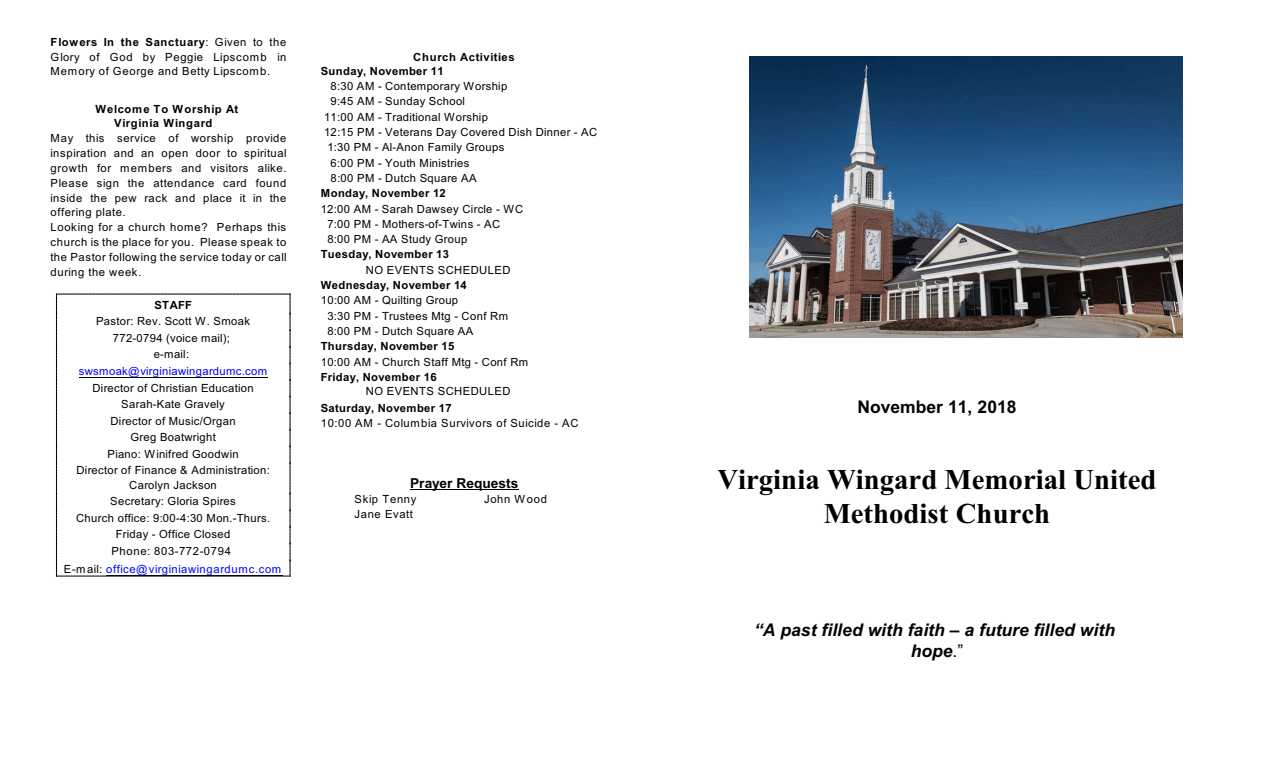
<style>
.page{position:relative;width:1262px;height:765px;background:#fff}
.page>*{position:absolute;margin:0;border:0;box-sizing:border-box;transform-origin:0 0}
.t1{font:700 28.75px/34.2px "Times New Roman";color:#000;text-align:center}
.t2{font:italic 700 17.5px/20.9px "Arial";color:#000;text-align:center}
.t3{font:700 17.5px "Arial";letter-spacing:.005em;color:#000}
.t4{font:700 13.75px "Arial";color:#000}
.t5{font:11.25px/16.6px "Arial";letter-spacing:.035em;color:#000;text-align:center}
.t6{font:11.25px/14.9px "Arial";letter-spacing:.055em;color:#000}
.t7{font:700 11.25px/14.2px "Arial";letter-spacing:.035em;color:#000}
.t8{font:11.25px "Arial";letter-spacing:.065em;color:#000}
.t9{font:700 11.25px/14.9px "Arial";letter-spacing:.055em;color:#000}
.t10{font:11.25px "Arial";letter-spacing:.035em;color:#00f}
.t11{font:11.25px "Arial";letter-spacing:.06em;color:#000}
.s1{font-weight:700}
.s2{color:#00f}
.s3{font-weight:400;font-style:normal}
</style>
<div class="page">
<svg style="left:56px;top:294px;width:234px;height:283px"></svg>
<hr style="left:79px;top:377px;width:188px;height:1px;background:#000">
<hr style="left:106px;top:575px;width:176px;height:1px;background:#000">
<hr style="left:410px;top:490px;width:108px;height:1px;background:#000">
<img style="left:749px;top:57px;width:433px;height:281px">
<p class="t5" style="left:51px;top:35px;width:237px;line-height:14.9px;text-align:justify"><span class="s1">Flowers In the Sanctuary</span>: Given to the Glory of God by Peggie Lipscomb in Memory of George and Betty Lipscomb.</p>
<p class="t9" style="left:114px;top:102px;width:126px;text-indent:-19px">Welcome To Worship At<br>Virginia Wingard</p>
<p class="t6" style="left:51px;top:132px;width:238px">May this service of worship provide inspiration and an open door to spiritual growth for members and visitors alike.<br>Please sign the attendance card found inside the pew rack and place it in the offering plate.<br>Looking for a church home? Perhaps this church is the place for you. Please speak to the Pastor following the service today or call during the week.</p>
<p class="t7" style="left:154px;top:299px;width:39px">STAFF</p>
<p class="t5" style="left:96px;top:314px;width:156px">Pastor: Rev. Scott W. Smoak<br>772-0794 (voice mail); e-mail:</p>
<p class="t10" style="left:79px;top:367px;width:190px">swsmoak@virginiawingardumc.com</p>
<p class="t5" style="left:76px;top:380px;width:195px">Director of Christian Education<br>Sarah-Kate Gravely<br>Director of Music/Organ<br>Greg Boatwright<br>Piano: Winifred Goodwin<br>Director of Finance &amp; Administration:</p>
<p class="t5" style="left:64px;top:477px;width:219px">Carolyn Jackson<br>Secretary: Gloria Spires<br>Church office: 9:00-4:30 Mon.-Thurs.<br>Friday - Office Closed<br>Phone: 803-772-0794<br>E-mail: <span class="s2">office@virginiawingardumc.com</span></p>
<p class="t7" style="left:321px;top:51px;width:195px;text-indent:92px">Church Activities<br>Sunday, November 11</p>
<p class="t5" style="left:330px;top:79px;width:178px">8:30 AM - Contemporary Worship</p>
<p class="t5" style="left:330px;top:94px;width:136px">9:45 AM - Sunday School</p>
<p class="t5" style="left:324px;top:110px;width:165px">11:00 AM - Traditional Worship</p>
<p class="t5" style="left:324px;top:125px;width:275px">12:15 PM - Veterans Day Covered Dish Dinner - AC</p>
<p class="t5" style="left:327px;top:140px;width:178px">1:30 PM - Al-Anon Family Groups</p>
<p class="t5" style="left:330px;top:155px;width:140px">6:00 PM - Youth Ministries</p>
<p class="t5" style="left:330px;top:171px;width:147px">8:00 PM - Dutch Square AA</p>
<p class="t7" style="left:321px;top:187px;width:127px">Monday, November 12</p>
<p class="t5" style="left:327px;top:202px;width:197px;line-height:15.2px;text-align:left;text-indent:-7px">12:00 AM - Sarah Dawsey Circle - WC<br>7:00 PM - Mothers-of-Twins - AC<br>8:00 PM - AA Study Group</p>
<p class="t7" style="left:321px;top:248px;width:130px">Tuesday, November 13</p>
<p class="t5" style="left:366px;top:263px;width:146px">NO EVENTS SCHEDULED</p>
<p class="t7" style="left:321px;top:279px;width:148px">Wednesday, November 14</p>
<p class="t5" style="left:327px;top:294px;width:182px;line-height:15.2px;text-align:left;text-indent:-7px">10:00 AM - Quilting Group<br>3:30 PM - Trustees Mtg - Conf Rm<br>8:00 PM - Dutch Square AA</p>
<p class="t7" style="left:321px;top:340px;width:135px">Thursday, November 15</p>
<p class="t5" style="left:321px;top:354px;width:209px">10:00 AM - Church Staff Mtg - Conf Rm</p>
<p class="t7" style="left:321px;top:371px;width:117px">Friday, November 16</p>
<p class="t5" style="left:366px;top:384px;width:146px">NO EVENTS SCHEDULED</p>
<p class="t7" style="left:321px;top:402px;width:132px">Saturday, November 17</p>
<p class="t8" style="left:321px;top:419px;width:259px">10:00 AM - Columbia Survivors of Suicide - AC</p>
<p class="t4" style="left:410px;top:477px;width:110px">Prayer Requests</p>
<p class="t11" style="left:354px;top:494px;width:63px">Skip Tenny</p>
<p class="t11" style="left:484px;top:494px;width:65px">John Wood</p>
<p class="t6" style="left:354px;top:507px;width:60px">Jane Evatt</p>
<h2 class="t3" style="left:857px;top:400px;width:160px">November 11, 2018</h2>
<h1 class="t1" style="left:717px;top:465px;width:440px">Virginia Wingard Memorial United<br>Methodist Church</h1>
<h2 class="t2" style="left:754px;top:621px;width:362px">“A past filled with faith – a future filled with hope<span class="s3">.”</span></h2>
</div>
